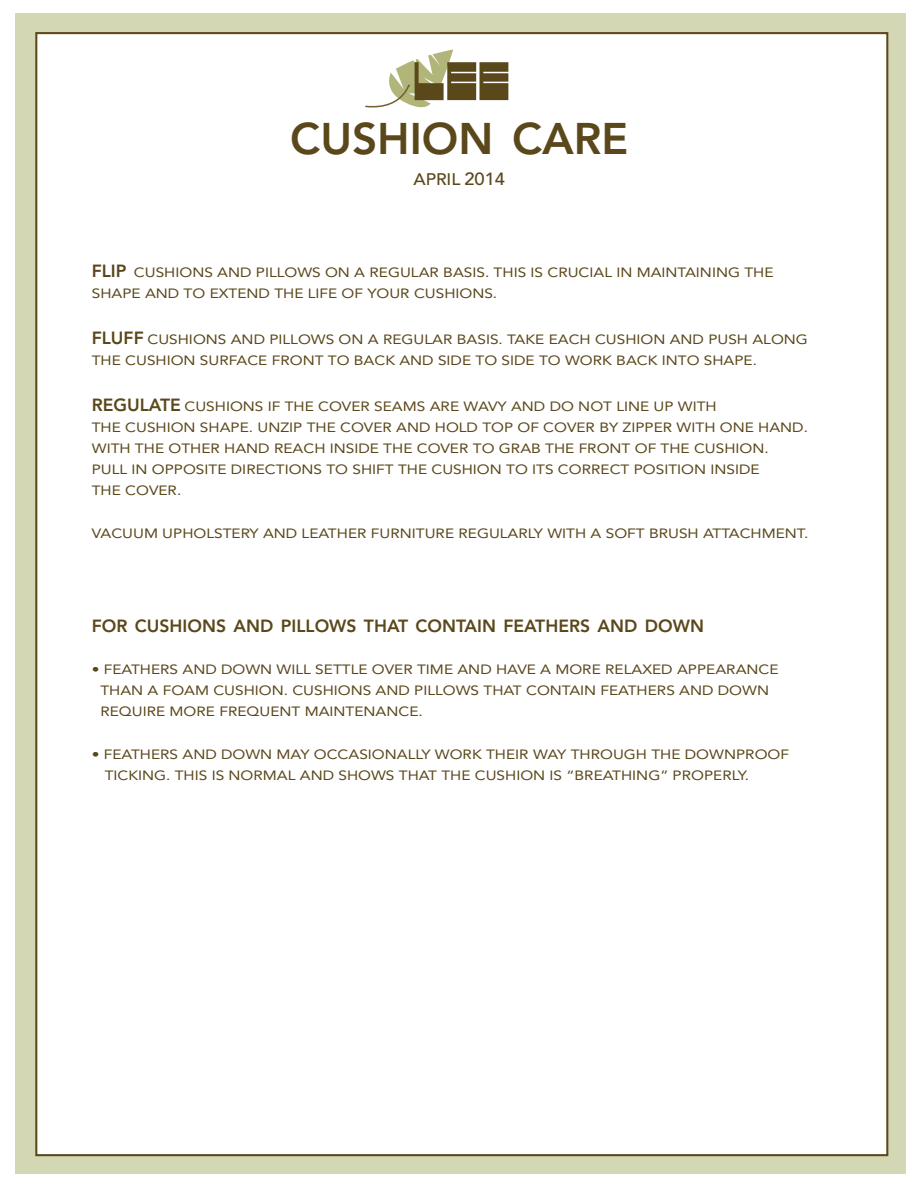
<style>
.page{position:relative;width:918px;height:1188px;background:#fff}
.page>*{position:absolute;margin:0;border:0;box-sizing:border-box;transform-origin:0 0}
.t1{font:800 43.95px "Avenir";color:#5a471a}
.t2{font:800 17.55px "Avenir";color:#5a471a}
.t3{font:500 16.65px "Avenir";color:#5a471a;scale:1.04 1}
.t4{font:13.35px/21px "Avenir";color:#5a471a;scale:1.16 1}
.s1{font-size:17.55px}
.s2{font-weight:800;font-size:17.55px}
</style>
<div class="page">
<div style="left:15px;top:13px;width:891px;height:1161px;background:#d4d7b4"></div>
<div style="left:35px;top:32px;width:853px;height:1124px;background:#fff;border:2px solid #5a471a"></div>
<svg style="left:365px;top:50px;width:143px;height:58px"></svg>
<h1 class="t1" style="left:290px;top:113px;width:340px">CUSHION CARE</h1>
<p class="t3" style="left:413px;top:170px;width:90px">april <span class="s1">2014</span></p>
<p class="t4" style="left:92px;top:262px;width:589px"><span class="s2">FLIP</span> CUSHIONS AND PILLOWS ON A REGULAR BASIS. THIS IS CRUCIAL IN MAINTAINING THE<br>SHAPE AND TO EXTEND THE LIFE OF YOUR CUSHIONS.</p>
<p class="t4" style="left:92px;top:329px;width:619px"><span class="s2">FLUFF</span> CUSHIONS AND PILLOWS ON A REGULAR BASIS. TAKE EACH CUSHION AND PUSH ALONG<br>THE CUSHION SURFACE FRONT TO BACK AND SIDE TO SIDE TO WORK BACK INTO SHAPE.</p>
<p class="t4" style="left:92px;top:396px;width:619px"><span class="s2">REGULATE</span> CUSHIONS IF THE COVER SEAMS ARE WAVY AND DO NOT LINE UP WITH<br>THE CUSHION SHAPE. U NZIP THE COVER AND HOLD TOP OF COVER BY ZIPPER WITH ONE HAND.<br>WITH THE OTHER HAND REACH INSIDE THE COVER TO GRAB THE FRONT OF THE CUSHION.<br>PULL IN OPPOSITE DIRECTIONS TO SHIFT THE CUSHION TO ITS CORRECT POSITION INSIDE<br>THE COVER.</p>
<p class="t4" style="left:92px;top:522px;width:619px">VACUUM UPHOLSTERY AND LEATHER FURNITURE REGULARLY WITH A SOFT BRUSH ATTACHMENT.</p>
<h2 class="t2" style="left:92px;top:616px;width:614px">FOR CUSHIONS AND PILLOWS THAT CONTAIN FEATHERS AND DOWN</h2>
<p class="t4" style="left:100px;top:659px;width:586px;text-indent:-9px">• FEATHERS AND DOWN WILL SETTLE OVER TIME AND HAVE A MORE RELAXED APPEARANCE<br>THAN A FOAM CUSHION. CUSHIONS AND PILLOWS THAT CONTAIN FEATHERS AND DOWN<br>REQUIRE MORE FREQUENT MAINTENANCE.</p>
<p class="t4" style="left:105px;top:743px;width:590px;text-indent:-13px">• FEATHERS AND DOWN MAY OCCASIONALLY WORK THEIR WAY THROUGH THE DOWNPROOF<br>TICKING. THIS IS NORMAL AND SHOWS THAT THE CUSHION IS “BREATHING” PROPERLY.</p>
</div>
